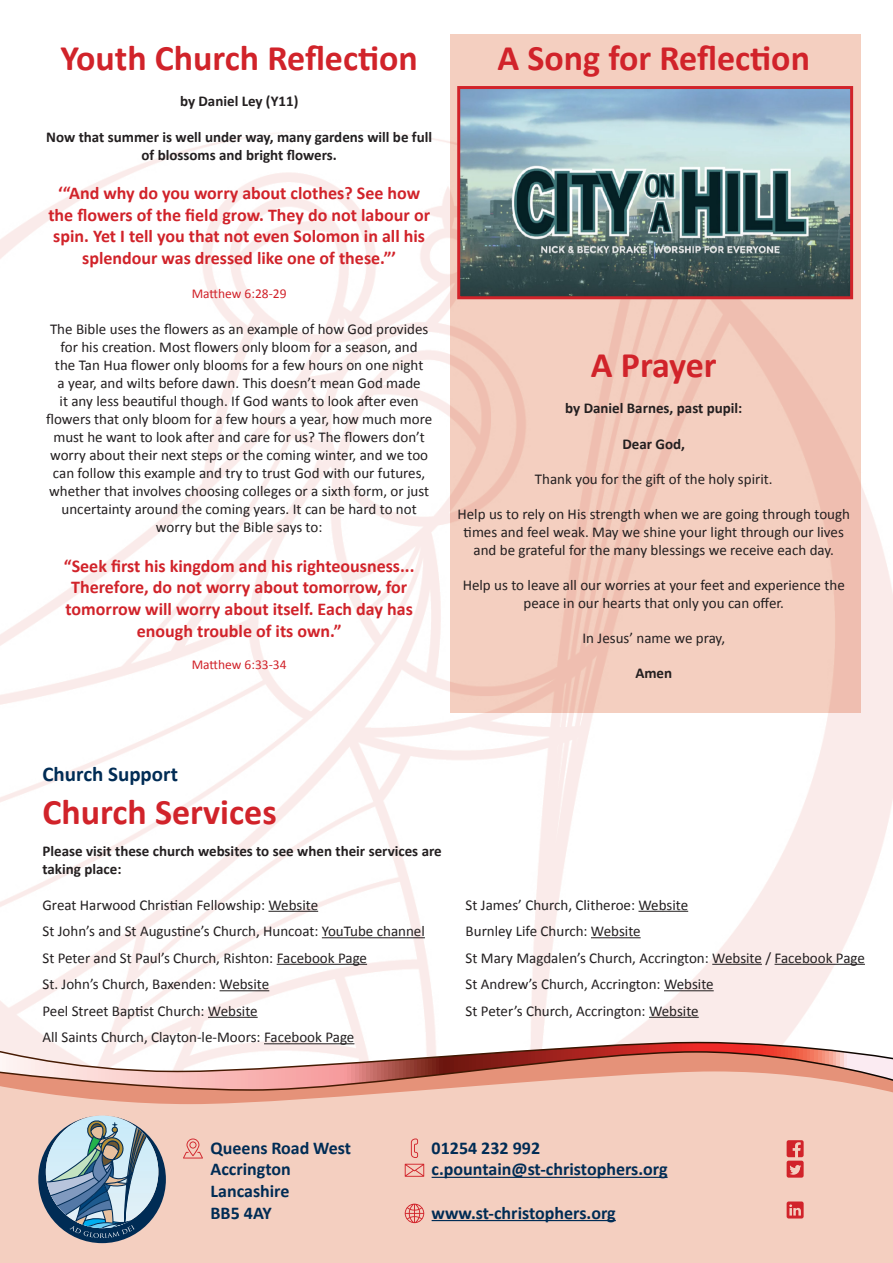
<style>
.page{position:relative;width:893px;height:1263px;background:#fff}
.page>*{position:absolute;margin:0;border:0;box-sizing:border-box;transform-origin:0 0}
.t1{font:700 36px "Calibri";color:#d1232a}
.t2{font:700 21px "Calibri";color:#002c55}
.t3{font:700 18px/21.6px "Calibri";color:#d1232a;text-align:center}
.t4{font:700 18px "Calibri";color:#002c55}
.t5{font:15px/18px "Calibri";color:#231f20;text-align:center}
.t6{font:700 15px/18px "Calibri";color:#231f20}
.t7{font:13.5px "Calibri";color:#d1232a}
</style>
<div class="page">
<img style="left:0;top:131px;width:893px;height:910px">
<svg style="left:450px;top:34px;width:410px;height:679px;background:#f2cbbc"></svg>
<svg style="left:0;top:1041px;width:835px;height:9px"></svg>
<svg style="left:0;top:1050px;width:893px;height:21px"></svg>
<svg style="left:0;top:1071px;width:893px;height:192px;background:#f1c9ba"></svg>
<svg style="left:38px;top:1115px;width:128px;height:128px;background:#94a4af"></svg>
<hr style="left:432px;top:1177px;width:236px;height:1px;background:#002c55">
<hr style="left:432px;top:1220px;width:184px;height:1px;background:#002c55">
<svg style="left:405px;top:1164px;width:19px;height:13px"></svg>
<svg style="left:405px;top:1203px;width:19px;height:20px"></svg>
<svg style="left:411px;top:1138px;width:7px;height:20px"></svg>
<svg style="left:183px;top:1138px;width:20px;height:20px"></svg>
<svg style="left:787px;top:1140px;width:17px;height:38px"></svg>
<svg style="left:787px;top:1201px;width:17px;height:17px"></svg>
<hr style="left:268px;top:911px;width:50px;height:1px;background:#231f20">
<hr style="left:322px;top:937px;width:103px;height:1px;background:#231f20">
<hr style="left:277px;top:964px;width:90px;height:1px;background:#231f20">
<hr style="left:220px;top:990px;width:49px;height:1px;background:#231f20">
<hr style="left:208px;top:1017px;width:50px;height:1px;background:#231f20">
<hr style="left:264px;top:1043px;width:90px;height:1px;background:#231f20">
<hr style="left:638px;top:911px;width:50px;height:1px;background:#231f20">
<hr style="left:591px;top:937px;width:50px;height:1px;background:#231f20">
<hr style="left:712px;top:964px;width:50px;height:1px;background:#231f20">
<hr style="left:774px;top:964px;width:91px;height:1px;background:#231f20">
<hr style="left:664px;top:990px;width:50px;height:1px;background:#231f20">
<hr style="left:649px;top:1017px;width:50px;height:1px;background:#231f20">
<img style="left:461px;top:90px;width:388px;height:205px">
<div style="left:457px;top:86px;width:396px;height:213px;border:3px solid #d1232a"></div>
<p class="t1" style="left:60px;top:32px;width:359px">Youth Church Reflection</p>
<p class="t1" style="left:498px;top:32px;width:314px">A Song for Reflection</p>
<p class="t6" style="left:180px;top:91px;width:120px">by Daniel Ley (Y11)</p>
<p class="t6" style="left:46px;top:127px;width:387px;text-align:center">Now that summer is well under way, many gardens will be full of blossoms and bright flowers.</p>
<p class="t3" style="left:48px;top:182px;width:383px">‘“And why do you worry about clothes? See how the flowers of the field grow. They do not labour or spin. Yet I tell you that not even Solomon in all his splendour was dressed like one of these.”’</p>
<p class="t7" style="left:192px;top:284px;width:96px">Matthew 6:28-29</p>
<p class="t5" style="left:46px;top:320px;width:387px">The Bible uses the flowers as an example of how God provides for his creation. Most flowers only bloom for a season, and<br>the Tan Hua flower only blooms for a few hours on one night<br>a year, and wilts before dawn. This doesn’t mean God made<br>it any less beautiful though. If God wants to look after even flowers that only bloom for a few hours a year, how much more must he want to look after and care for us? The flowers don’t worry about their next steps or the coming winter, and we too can follow this example and try to trust God with our futures, whether that involves choosing colleges or a sixth form, or just uncertainty around the coming years. It can be hard to not worry but the Bible says to:</p>
<p class="t3" style="left:64px;top:554px;width:352px">“Seek first his kingdom and his righteousness...<br>Therefore, do not worry about tomorrow, for tomorrow will worry about itself. Each day has enough trouble of its own.”</p>
<p class="t7" style="left:192px;top:655px;width:96px">Matthew 6:33-34</p>
<p class="t1" style="left:591px;top:340px;width:127px">A Prayer</p>
<p class="t6" style="left:565px;top:399px;width:179px">by Daniel Barnes, past pupil:</p>
<p class="t6" style="left:622px;top:435px;width:64px">Dear God,</p>
<p class="t5" style="left:535px;top:470px;width:239px">Thank you for the gift of the holy spirit.</p>
<p class="t5" style="left:457px;top:505px;width:394px">Help us to rely on His strength when we are going through tough times and feel weak. May we shine your light through our lives and be grateful for the many blessings we receive each day.</p>
<p class="t5" style="left:463px;top:576px;width:384px">Help us to leave all our worries at your feet and experience the peace in our hearts that only you can offer.</p>
<p class="t5" style="left:582px;top:629px;width:144px">In Jesus’ name we pray,</p>
<p class="t6" style="left:635px;top:664px;width:38px">Amen</p>
<p class="t2" style="left:43px;top:759px;width:137px">Church Support</p>
<p class="t1" style="left:43px;top:787px;width:236px">Church Services</p>
<p class="t6" style="left:43px;top:841px;width:401px">Please visit these church websites to see when their services are taking place:</p>
<p class="t5" style="left:43px;top:895px;width:277px">Great Harwood Christian Fellowship: Website</p>
<p class="t5" style="left:43px;top:922px;width:384px">St John’s and St Augustine’s Church, Huncoat: YouTube channel</p>
<p class="t5" style="left:43px;top:948px;width:326px">St Peter and St Paul’s Church, Rishton: Facebook Page</p>
<p class="t5" style="left:43px;top:975px;width:228px">St. John’s Church, Baxenden: Website</p>
<p class="t5" style="left:43px;top:1001px;width:217px">Peel Street Baptist Church: Website</p>
<p class="t5" style="left:43px;top:1028px;width:313px">All Saints Church, Clayton-le-Moors: Facebook Page</p>
<p class="t5" style="left:466px;top:895px;width:224px">St James’ Church, Clitheroe: Website</p>
<p class="t5" style="left:466px;top:922px;width:177px">Burnley Life Church: Website</p>
<p class="t5" style="left:466px;top:948px;width:401px">St Mary Magdalen’s Church, Accrington: Website / Facebook Page</p>
<p class="t5" style="left:466px;top:975px;width:250px">St Andrew’s Church, Accrington: Website</p>
<p class="t5" style="left:466px;top:1001px;width:235px">St Peter’s Church, Accrington: Website</p>
<p class="t4" style="left:211px;top:1135px;width:142px">Queens Road West</p>
<p class="t4" style="left:211px;top:1156px;width:82px">Accrington</p>
<p class="t4" style="left:211px;top:1178px;width:80px">Lancashire</p>
<p class="t4" style="left:211px;top:1200px;width:63px">BB5 4AY</p>
<p class="t4" style="left:432px;top:1135px;width:110px">01254 232 992</p>
<p class="t4" style="left:432px;top:1156px;width:237px">c.pountain@st-christophers.org</p>
<p class="t4" style="left:432px;top:1200px;width:186px">www.st-christophers.org</p>
</div>
